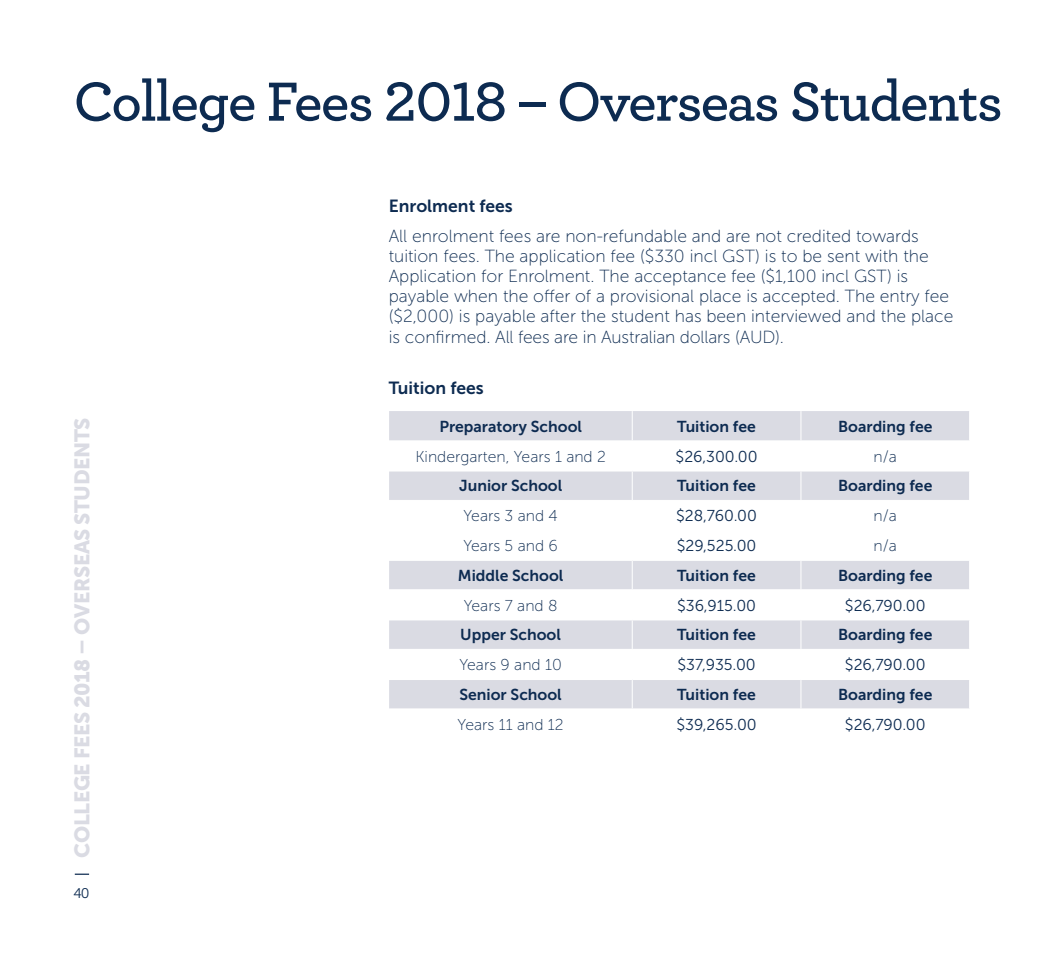
<style>
.page{position:relative;width:1042px;height:973px;background:#fff}
.page>*{position:absolute;margin:0;border:0;box-sizing:border-box;transform-origin:0 0}
.t1{font:600 57.75px "Archer";letter-spacing:-.025em;color:#0d2b51}
.t2{font:21px "Museo Sans 900";letter-spacing:-.02em;color:#dadbe3}
.t3{font:17.5px/20.3px "Museo Sans 100";color:#0d2b51}
.t4{font:17.5px "Museo Sans 700";color:#0d2b51}
.t5{font:15.75px "Museo Sans 700";color:#0d2b51}
.t6{font:15.75px "Museo Sans 300";color:#0d2b51}
.t7{font:15.75px "Museo Sans 100";color:#0d2b51}
.t8{font:14px "Museo Sans 300";color:#0d2b51}
</style>
<div class="page">
<svg style="left:75px;top:873px;width:14px;height:1px"></svg>
<svg style="left:389px;top:411px;width:580px;height:298px"></svg>
<h1 class="t1" style="left:74px;top:58px;width:930px">College Fees 2018 – Overseas Students</h1>
<p class="t2" style="left:70px;top:857px;width:441px;rotate:-90deg">COLLEGE FEES 2018 – OVERSEAS STUDENTS</p>
<p class="t8" style="left:74px;top:885px;width:18px">40</p>
<p class="t4" style="left:389px;top:196px;width:126px">Enrolment fees</p>
<p class="t3" style="left:389px;top:226px;width:566px">All enrolment fees are non-refundable and are not credited towards tuition fees. The application fee ($330 incl GST) is to be sent with the Application for Enrolment. The acceptance fee ($1,100 incl GST) is payable when the offer of a provisional place is accepted. The entry fee ($2,000) is payable after the student has been interviewed and the place is confirmed. All fees are in Australian dollars (AUD).</p>
<p class="t4" style="left:389px;top:378px;width:97px">Tuition fees</p>
<p class="t5" style="left:439px;top:417px;width:144px">Preparatory School</p>
<p class="t5" style="left:677px;top:417px;width:80px">Tuition fee</p>
<p class="t5" style="left:838px;top:417px;width:96px">Boarding fee</p>
<p class="t7" style="left:415px;top:448px;width:192px">Kindergarten, Years 1 and 2</p>
<p class="t6" style="left:675px;top:447px;width:84px">$26,300.00</p>
<p class="t7" style="left:873px;top:448px;width:25px">n/a</p>
<p class="t5" style="left:459px;top:477px;width:105px">Junior School</p>
<p class="t5" style="left:677px;top:477px;width:80px">Tuition fee</p>
<p class="t5" style="left:838px;top:477px;width:96px">Boarding fee</p>
<p class="t7" style="left:463px;top:507px;width:96px">Years 3 and 4</p>
<p class="t6" style="left:676px;top:507px;width:82px">$28,760.00</p>
<p class="t7" style="left:873px;top:507px;width:25px">n/a</p>
<p class="t7" style="left:463px;top:537px;width:96px">Years 5 and 6</p>
<p class="t6" style="left:677px;top:537px;width:81px">$29,525.00</p>
<p class="t7" style="left:873px;top:537px;width:25px">n/a</p>
<p class="t5" style="left:458px;top:566px;width:107px">Middle School</p>
<p class="t5" style="left:677px;top:566px;width:80px">Tuition fee</p>
<p class="t5" style="left:838px;top:566px;width:96px">Boarding fee</p>
<p class="t7" style="left:464px;top:596px;width:95px">Years 7 and 8</p>
<p class="t6" style="left:677px;top:596px;width:80px">$36,915.00</p>
<p class="t6" style="left:845px;top:596px;width:82px">$26,790.00</p>
<p class="t5" style="left:460px;top:626px;width:102px">Upper School</p>
<p class="t5" style="left:677px;top:626px;width:80px">Tuition fee</p>
<p class="t5" style="left:838px;top:626px;width:96px">Boarding fee</p>
<p class="t7" style="left:459px;top:656px;width:104px">Years 9 and 10</p>
<p class="t6" style="left:677px;top:656px;width:80px">$37,935.00</p>
<p class="t6" style="left:845px;top:656px;width:82px">$26,790.00</p>
<p class="t5" style="left:459px;top:685px;width:104px">Senior School</p>
<p class="t5" style="left:677px;top:685px;width:80px">Tuition fee</p>
<p class="t5" style="left:838px;top:685px;width:96px">Boarding fee</p>
<p class="t7" style="left:458px;top:715px;width:107px">Years 11 and 12</p>
<p class="t6" style="left:676px;top:715px;width:82px">$39,265.00</p>
<p class="t6" style="left:845px;top:715px;width:82px">$26,790.00</p>
</div>
